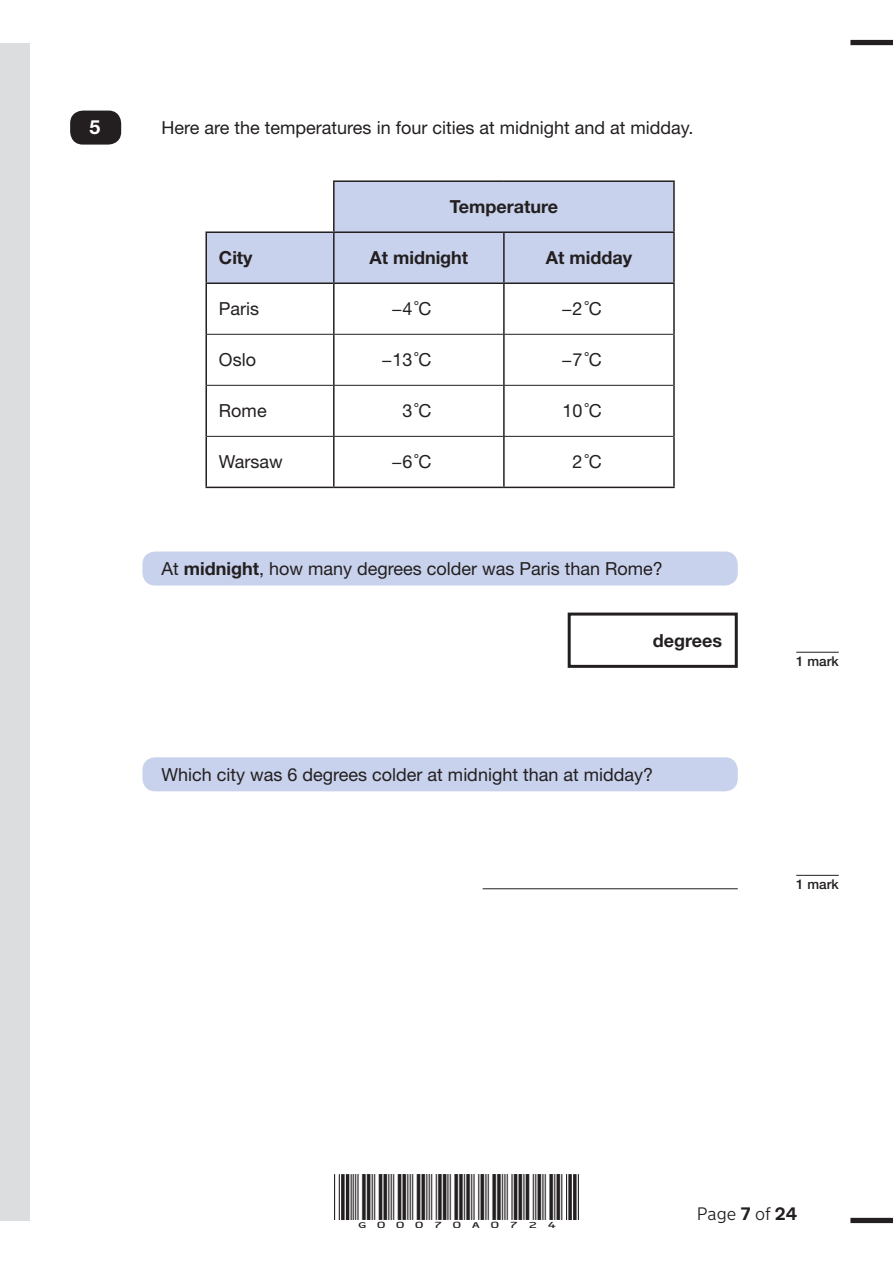
<style>
.page{position:relative;width:893px;height:1263px;background:#fff}
.page>*{position:absolute;margin:0;border:0;box-sizing:border-box;transform-origin:0 0}
.t1{font:700 19.5px "Helvetica Neue LT Std";color:#fff}
.t2{font:18px "Helvetica Neue LT Std Roman 3";color:#231f20}
.t3{font:700 18px "Helvetica Neue LT Std";color:#231f20}
.t4{font:300 18px "New Transport";color:#231f20}
.t5{font:15px "ID Automation HC39 M";color:#231f20;scale:1.3 1}
.t6{font:500 13.5px "Helvetica Neue LT Std";color:#231f20}
.s1{font-family:"Helvetica Neue LT Std";font-weight:700}
.s2{font-weight:700}
</style>
<div class="page">
<svg style="left:207px;top:182px;width:466px;height:100px;background:#cfd8ee"></svg>
<hr style="left:333px;top:180px;width:171px;height:2px;background:#231f20">
<hr style="left:333px;top:182px;width:2px;height:49px;background:#231f20">
<hr style="left:504px;top:180px;width:171px;height:2px;background:#231f20">
<hr style="left:673px;top:182px;width:2px;height:49px;background:#231f20">
<hr style="left:205px;top:284px;width:2px;height:50px;background:#231f20">
<hr style="left:673px;top:284px;width:2px;height:50px;background:#231f20">
<hr style="left:205px;top:334px;width:2px;height:51px;background:#231f20">
<hr style="left:673px;top:334px;width:2px;height:51px;background:#231f20">
<hr style="left:205px;top:385px;width:2px;height:51px;background:#231f20">
<hr style="left:673px;top:385px;width:2px;height:51px;background:#231f20">
<hr style="left:205px;top:436px;width:2px;height:51px;background:#231f20">
<hr style="left:673px;top:436px;width:2px;height:51px;background:#231f20">
<hr style="left:205px;top:487px;width:129px;height:1px;background:#231f20">
<hr style="left:504px;top:487px;width:171px;height:1px;background:#231f20">
<hr style="left:205px;top:231px;width:129px;height:2px;background:#231f20">
<hr style="left:205px;top:233px;width:2px;height:49px;background:#231f20">
<hr style="left:205px;top:282px;width:129px;height:2px;background:#231f20">
<hr style="left:333px;top:284px;width:2px;height:50px;background:#231f20">
<hr style="left:503px;top:284px;width:2px;height:50px;background:#231f20">
<hr style="left:333px;top:335px;width:2px;height:50px;background:#231f20">
<hr style="left:503px;top:335px;width:2px;height:50px;background:#231f20">
<hr style="left:333px;top:386px;width:2px;height:50px;background:#231f20">
<hr style="left:503px;top:386px;width:2px;height:50px;background:#231f20">
<hr style="left:333px;top:437px;width:2px;height:50px;background:#231f20">
<hr style="left:503px;top:437px;width:2px;height:50px;background:#231f20">
<hr style="left:334px;top:487px;width:170px;height:1px;background:#231f20">
<hr style="left:334px;top:231px;width:170px;height:2px;background:#231f20">
<hr style="left:333px;top:233px;width:2px;height:49px;background:#231f20">
<hr style="left:504px;top:231px;width:171px;height:2px;background:#231f20">
<hr style="left:503px;top:233px;width:2px;height:49px;background:#231f20">
<hr style="left:673px;top:233px;width:2px;height:49px;background:#231f20">
<hr style="left:334px;top:282px;width:170px;height:2px;background:#231f20">
<hr style="left:504px;top:282px;width:171px;height:2px;background:#231f20">
<hr style="left:207px;top:334px;width:127px;height:1px;background:#231f20">
<hr style="left:334px;top:334px;width:170px;height:1px;background:#231f20">
<hr style="left:504px;top:334px;width:169px;height:1px;background:#231f20">
<hr style="left:207px;top:385px;width:127px;height:1px;background:#231f20">
<hr style="left:334px;top:385px;width:170px;height:1px;background:#231f20">
<hr style="left:504px;top:385px;width:169px;height:1px;background:#231f20">
<hr style="left:207px;top:436px;width:127px;height:1px;background:#231f20">
<hr style="left:334px;top:436px;width:170px;height:1px;background:#231f20">
<hr style="left:504px;top:436px;width:169px;height:1px;background:#231f20">
<div style="left:142px;top:551px;width:596px;height:34px;background:#c8d2ec;border-radius:13px"></div>
<div style="left:142px;top:757px;width:596px;height:34px;background:#c8d2ec;border-radius:13px"></div>
<hr style="left:483px;top:888px;width:255px;height:1px;background:#231f20">
<div style="left:568px;top:612px;width:170px;height:56px;border:3px solid #231f20"></div>
<hr style="left:796px;top:652px;width:43px;height:1px;background:#231f20">
<hr style="left:796px;top:875px;width:43px;height:1px;background:#231f20">
<div style="left:70px;top:111px;width:51px;height:34px;background:#231f20;border-radius:13px"></div>
<div style="left:850px;top:1218px;width:43px;height:5px;background:#231f20"></div>
<div style="left:850px;top:40px;width:43px;height:5px;background:#231f20"></div>
<hr style="left:351px;top:1174px;width:1px;height:46px;background:#231f20">
<hr style="left:339px;top:1174px;width:1px;height:46px;background:#231f20">
<hr style="left:334px;top:1174px;width:1px;height:46px;background:#231f20">
<hr style="left:346px;top:1174px;width:3px;height:46px;background:#231f20">
<svg style="left:341px;top:1174px;width:4px;height:46px"></svg>
<hr style="left:578px;top:1174px;width:1px;height:46px;background:#231f20">
<hr style="left:566px;top:1174px;width:1px;height:46px;background:#231f20">
<hr style="left:561px;top:1174px;width:1px;height:46px;background:#231f20">
<svg style="left:573px;top:1174px;width:4px;height:46px"></svg>
<svg style="left:568px;top:1174px;width:4px;height:46px"></svg>
<div style="left:0;top:43px;width:30px;height:1177px;background:#dcdddf"></div>
<p class="t1" style="left:89px;top:115px;width:12px">5</p>
<p class="t2" style="left:162px;top:117px;width:533px">Here are the temperatures in four cities at midnight and at midday.</p>
<p class="t3" style="left:450px;top:196px;width:110px">Temperature</p>
<p class="t3" style="left:219px;top:247px;width:35px">City</p>
<p class="t3" style="left:369px;top:247px;width:100px">At midnight</p>
<p class="t3" style="left:546px;top:247px;width:88px">At midday</p>
<p class="t2" style="left:219px;top:298px;width:42px">Paris</p>
<p class="t2" style="left:392px;top:298px;width:42px">−4 ˚C</p>
<p class="t2" style="left:562px;top:298px;width:42px">−2 ˚C</p>
<p class="t2" style="left:219px;top:349px;width:39px">Oslo</p>
<p class="t2" style="left:382px;top:349px;width:52px">−13 ˚C</p>
<p class="t2" style="left:562px;top:349px;width:42px">−7 ˚C</p>
<p class="t2" style="left:219px;top:400px;width:49px">Rome</p>
<p class="t2" style="left:402px;top:400px;width:31px">3 ˚C</p>
<p class="t2" style="left:562px;top:400px;width:41px">10 ˚C</p>
<p class="t2" style="left:219px;top:451px;width:65px">Warsaw</p>
<p class="t2" style="left:392px;top:451px;width:42px">−6 ˚C</p>
<p class="t2" style="left:572px;top:451px;width:31px">2 ˚C</p>
<p class="t2" style="left:162px;top:558px;width:503px">At <span class="s1">midnight</span>, how many degrees colder was Paris than Rome?</p>
<p class="t3" style="left:653px;top:629px;width:71px">degrees</p>
<p class="t2" style="left:162px;top:764px;width:493px">Which city was 6 degrees colder at midnight than at midday?</p>
<p class="t6" style="left:796px;top:653px;width:44px">1 mark</p>
<p class="t6" style="left:796px;top:876px;width:44px">1 mark</p>
<p class="t5" style="left:353px;top:1206px;width:162px">G00070A0724</p>
<p class="t4" style="left:697px;top:1203px;width:102px">Page <span class="s2">7</span> of <span class="s2">24</span></p>
</div>
